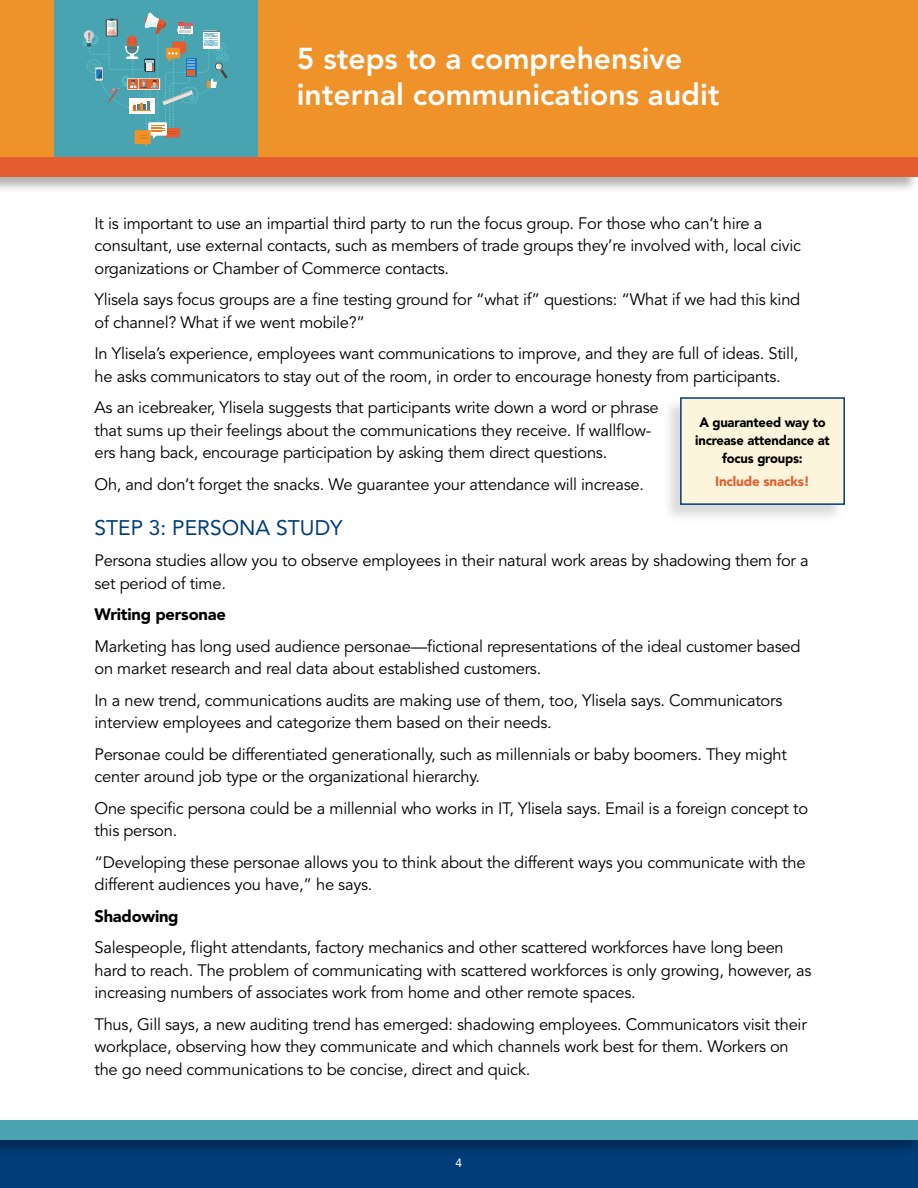
<style>
.page{position:relative;width:918px;height:1188px;background:#fff}
.page>*{position:absolute;margin:0;border:0;box-sizing:border-box;transform-origin:0 0}
.t1{font:800 30px/36px "Avenir";color:#fff}
.t2{font:21px "Avenir";color:#003d79}
.t3{font:16.5px/22.5px "Avenir";letter-spacing:-.015em;color:#000}
.t4{font:900 16.5px "Avenir";letter-spacing:-.015em;color:#000}
.t5{font:900 13.5px/18px "Avenir";letter-spacing:-.015em;color:#000;text-align:center;scale:.96 1}
.t6{font:900 13.5px "Avenir";letter-spacing:-.015em;color:#e45d30}
.t7{font:12px "Avenir";color:#fff}
</style>
<div class="page">
<div style="left:0;top:0;width:918px;height:161px;background:#ef922a"></div>
<div style="left:54px;top:0;width:204px;height:158px;background:#49a4b1"></div>
<svg style="left:82px;top:12px;width:147px;height:135px"></svg>
<div style="left:0;top:1139px;width:918px;height:49px;background:#003d79"></div>
<div style="left:0;top:1120px;width:918px;height:36px;background:#000;opacity:.3"></div>
<div style="left:0;top:1120px;width:918px;height:20px;background:#4aa3b1"></div>
<div style="left:0;top:157px;width:918px;height:36px;background:#000;opacity:.3"></div>
<div style="left:0;top:158px;width:918px;height:19px;background:#e45d30"></div>
<div style="left:661px;top:396px;width:185px;height:128px;background:#000;opacity:.15"></div>
<div style="left:681px;top:398px;width:163px;height:106px;background:#fcf5dc"></div>
<div style="left:680px;top:397px;width:165px;height:108px;border:2px solid #003d79"></div>
<h1 class="t1" style="left:297px;top:41px;width:424px">5 steps to a comprehensive internal communications audit</h1>
<p class="t3" style="left:94px;top:212px;width:708px">It is important to use an impartial third party to run the focus group. For those who can’t hire a consultant, use external contacts, such as members of trade groups they’re involved with, local civic organizations or Chamber of Commerce contacts.</p>
<p class="t3" style="left:94px;top:289px;width:707px">Ylisela says focus groups are a fine testing ground for “what if” questions: “What if we had this kind of channel? What if we went mobile?”</p>
<p class="t3" style="left:94px;top:343px;width:705px">In Ylisela’s experience, employees want communications to improve, and they are full of ideas. Still, he asks communicators to stay out of the room, in order to encourage honesty from participants.</p>
<p class="t3" style="left:94px;top:397px;width:566px">As an icebreaker, Ylisela suggests that participants write down a word or phrase that sums up their feelings about the communications they receive. If wallflow&shy;ers hang back, encourage participation by asking them direct questions.</p>
<p class="t3" style="left:94px;top:473px;width:551px">Oh, and don’t forget the snacks. We guarantee your attendance will increase.</p>
<p class="t2" style="left:94px;top:515px;width:250px">STEP 3: PERSONA STUDY</p>
<p class="t3" style="left:94px;top:550px;width:716px">Persona studies allow you to observe employees in their natural work areas by shadowing them for a set period of time.</p>
<p class="t4" style="left:94px;top:604px;width:133px">Writing personae</p>
<p class="t3" style="left:94px;top:635px;width:708px">Marketing has long used audience personae—fictional representations of the ideal customer based on market research and real data about established customers.</p>
<p class="t3" style="left:94px;top:689px;width:689px">In a new trend, communications audits are making use of them, too, Ylisela says. Communicators interview employees and categorize them based on their needs.</p>
<p class="t3" style="left:94px;top:743px;width:694px">Personae could be differentiated generationally, such as millennials or baby boomers. They might center around job type or the organizational hierarchy.</p>
<p class="t3" style="left:94px;top:797px;width:715px">One specific persona could be a millennial who works in IT, Ylisela says. Email is a foreign concept to this person.</p>
<p class="t3" style="left:94px;top:851px;width:713px">“Developing these personae allows you to think about the different ways you communicate with the different audiences you have,” he says.</p>
<p class="t4" style="left:94px;top:906px;width:86px">Shadowing</p>
<p class="t3" style="left:94px;top:937px;width:719px">Salespeople, flight attendants, factory mechanics and other scattered workforces have long been hard to reach. The problem of communicating with scattered workforces is only growing, however, as increasing numbers of associates work from home and other remote spaces.</p>
<p class="t3" style="left:94px;top:1013px;width:714px">Thus, Gill says, a new auditing trend has emerged: shadowing employees. Communicators visit their workplace, observing how they communicate and which channels work best for them. Workers on the go need communications to be concise, direct and quick.</p>
<p class="t5" style="left:695px;top:414px;width:141px">A guaranteed way to increase attendance at focus groups:</p>
<p class="t6" style="left:715px;top:473px;width:96px">Include snacks!</p>
<p class="t7" style="left:456px;top:1156px;width:8px">4</p>
</div>
